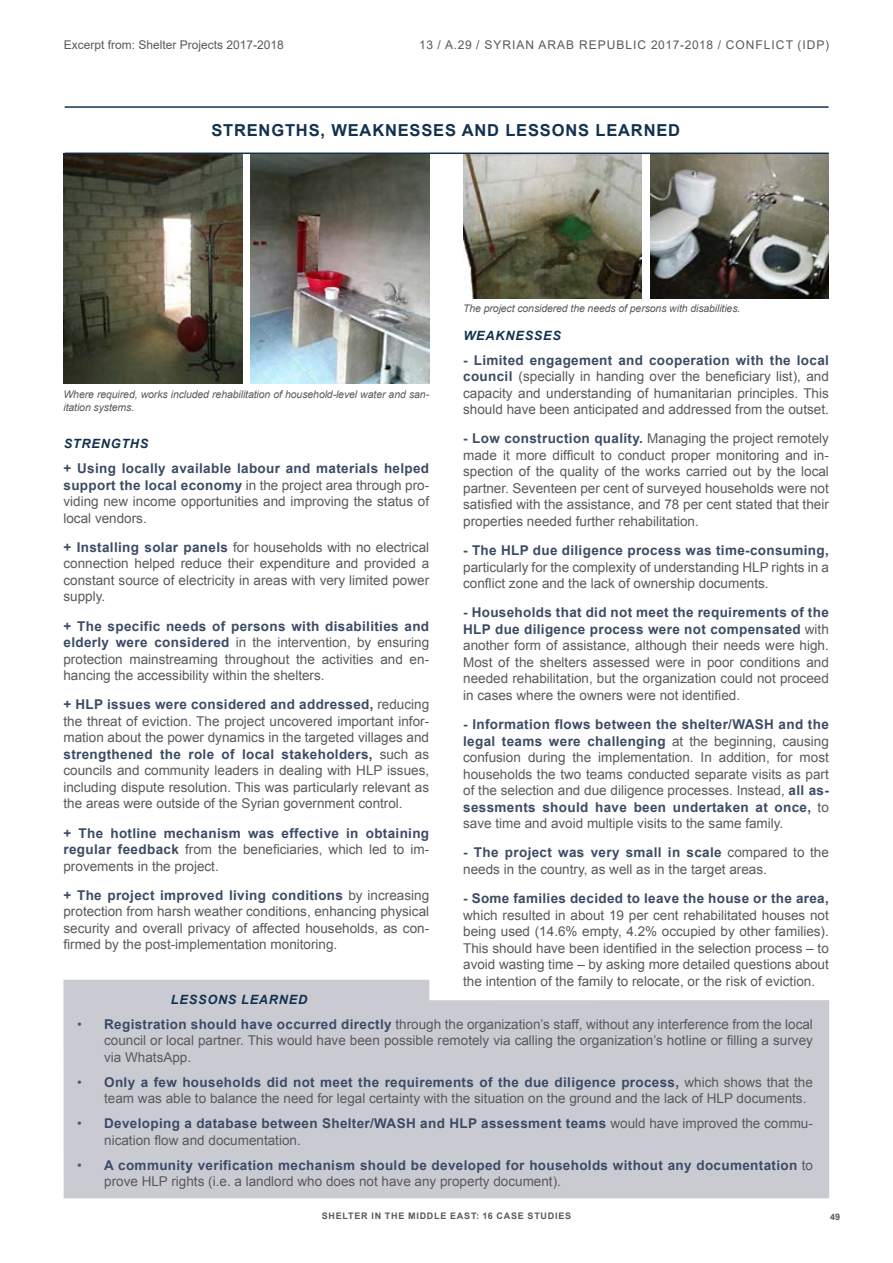
<style>
.page{position:relative;width:893px;height:1263px;background:#fff}
.page>*{position:absolute;margin:0;border:0;box-sizing:border-box;transform-origin:0 0}
.t1{font:700 16.5px "Arial";letter-spacing:.05em;color:#12314f}
.t2{font:13.5px/16.5px "Arial";color:#58595b;text-align:justify}
.t3{font:700 13.5px/16.5px "Arial";letter-spacing:.025em;color:#3c4b65}
.t4{font:italic 700 12.75px "Arial";letter-spacing:.06em;color:#12314f}
.t5{font:12px "Arial";color:#58595b}
.t6{font:700 12px "Arial";letter-spacing:.025em;color:#58595b}
.t7{font:12px "Arial";letter-spacing:.05em;color:#58595b}
.t8{font:italic 10.5px/12.6px "Arial";letter-spacing:-.01em;color:#58595b}
.t9{font:700 9px "Arial";letter-spacing:.085em;color:#58595b}
.s1{font-weight:700;color:#3c4b65}
.s2{font-weight:400;color:#58595b}
</style>
<div class="page">
<div style="left:63px;top:980px;width:766px;height:218px;background:#cacad3"></div>
<img style="left:463px;top:154px;width:179px;height:145px">
<img style="left:650px;top:154px;width:179px;height:144px">
<img style="left:63px;top:154px;width:179px;height:229px">
<img style="left:251px;top:154px;width:178px;height:229px">
<hr style="left:65px;top:106px;width:764px;height:2px;background:#12314f">
<hr style="left:65px;top:153px;width:764px;height:1px;background:#12314f">
<p class="t5" style="left:64px;top:36px;width:222px">Excerpt from: Shelter Projects 2017-2018</p>
<p class="t5" style="left:419px;top:36px;width:75px">13 / a.29 / syrian</p>
<p class="t5" style="left:538px;top:36px;width:10px">arab</p>
<p class="t5" style="left:579px;top:36px;width:10px">republic</p>
<p class="t7" style="left:651px;top:36px;width:85px">2017-2018 / conflict</p>
<p class="t5" style="left:797px;top:36px;width:13px">(idp</p>
<p class="t5" style="left:825px;top:36px;width:5px">)</p>
<p class="t1" style="left:211px;top:119px;width:470px">STRENGTHS, WEAKNESSES AND LESSONS LEARNED</p>
<p class="t8" style="left:63px;top:388px;width:367px">Where required, works included rehabilitation of household-level water and san&shy;itation systems.</p>
<p class="t4" style="left:64px;top:435px;width:86px">STRENGTHS</p>
<p class="t2" style="left:63px;top:460px;width:368px"><span class="s1">+ Using locally available labour and materials helped support the local economy</span> in the project area through pro&shy;viding new income opportunities and improving the status of local vendors.</p>
<p class="t2" style="left:63px;top:539px;width:367px"><span class="s1">+ Installing solar panels</span> for households with no electrical connection helped reduce their expenditure and provided a constant source of electricity in areas with very limited power supply.</p>
<p class="t2" style="left:63px;top:618px;width:367px"><span class="s1">+ The specific needs of persons with disabilities and elderly were considered</span> in the intervention, by ensuring protection mainstreaming throughout the activities and en&shy;hancing the accessibility within the shelters.</p>
<p class="t2" style="left:63px;top:696px;width:367px"><span class="s1">+ HLP issues were considered and addressed,</span> reducing the threat of eviction. the project uncovered important infor&shy;mation about the power dynamics in the targeted villages and <span class="s1">strengthened the role of local stakeholders,</span> such as councils and community leaders in dealing with HLP issues, including dispute resolution. this was particularly relevant as the areas were outside of the Syrian government control.</p>
<p class="t3" style="left:63px;top:825px;width:367px;text-align:justify">+ The hotline mechanism was effective in obtaining regular feedback <span class="s2">from the beneficiaries, which led to im&shy;provements in the project.</span></p>
<p class="t2" style="left:63px;top:887px;width:367px"><span class="s1">+ The project improved living conditions</span> by increasing protection from harsh weather conditions, enhancing physical security and overall privacy of affected households, as con&shy;firmed by the post-implementation monitoring.</p>
<p class="t8" style="left:463px;top:302px;width:279px">The project considered the needs of persons with disabilities.</p>
<p class="t4" style="left:463px;top:327px;width:99px">WEAKNESSES</p>
<p class="t2" style="left:463px;top:352px;width:367px"><span class="s1">- Limited engagement and cooperation with the local council</span> (specially in handing over the beneficiary list), and capacity and understanding of humanitarian principles. this should have been anticipated and addressed from the outset.</p>
<p class="t2" style="left:463px;top:430px;width:367px"><span class="s1">- Low construction quality.</span> Managing the project remotely made it more difficult to conduct proper monitoring and in&shy;spection of the quality of the works carried out by the local partner. Seventeen per cent of surveyed households were not satisfied with the assistance, and 78 per cent stated that their properties needed further rehabilitation.</p>
<p class="t3" style="left:463px;top:542px;width:367px">- The HLP due diligence process was time-consuming,</p>
<p class="t2" style="left:463px;top:559px;width:367px">particularly for the complexity of understanding HLP rights in a conflict zone and the lack of ownership documents.</p>
<p class="t2" style="left:463px;top:604px;width:367px"><span class="s1">- Households that did not meet the requirements of the HLP due diligence process were not compensated</span> with another form of assistance, although their needs were high.<br>Most of the shelters assessed were in poor conditions and needed rehabilitation, but the organization could not proceed in cases where the owners were not identified.</p>
<p class="t2" style="left:463px;top:716px;width:367px"><span class="s1">- Information flows between the shelter/WASH and the legal teams were challenging</span> at the beginning, causing confusion during the implementation. In addition, for most households the two teams conducted separate visits as part of the selection and due diligence processes. Instead, <span class="s1">all as&shy;sessments should have been undertaken at once,</span> to save time and avoid multiple visits to the same family.</p>
<p class="t2" style="left:463px;top:844px;width:367px"><span class="s1">- The project was very small in scale</span> compared to the needs in the country, as well as in the target areas.</p>
<p class="t3" style="left:463px;top:890px;width:367px">- Some families decided to leave the house or the area,</p>
<p class="t2" style="left:463px;top:907px;width:367px">which resulted in about 19 per cent rehabilitated houses not being used (14.6% empty, 4.2% occupied by other families).<br>This should have been identified in the selection process – to avoid wasting time – by asking more detailed questions about the intention of the family to relocate, or the risk of eviction.</p>
<p class="t4" style="left:171px;top:991px;width:138px">LESSONS LEARNED</p>
<p class="t2" style="left:104px;top:1016px;width:710px;text-indent:-27px">• <span class="s1">Registration should have occurred directly</span> through the organization’s staff, without any interference from the local council or local partner. This would have been possible remotely via calling the organization’s hotline or filling a survey via WhatsApp.</p>
<p class="t2" style="left:104px;top:1074px;width:710px;text-indent:-27px">• <span class="s1">Only a few households did not meet the requirements of the due diligence process,</span> which shows that the team was able to balance the need for legal certainty with the situation on the ground and the lack of HLP documents.</p>
<p class="t3" style="left:104px;top:1116px;width:710px;text-indent:-27px"><span class="s2">•</span> Developing a database between Shelter/WASH and HLP assessment teams <span class="s2">would have improved the commu&shy;nication flow and documentation.</span></p>
<p class="t3" style="left:104px;top:1157px;width:710px;text-indent:-27px"><span class="s2">•</span> A community verification mechanism should be developed for households without any documentation <span class="s2">to prove HLP rights (i.e. a landlord who does not have any property document).</span></p>
<p class="t6" style="left:373px;top:1203px;width:148px">www.shelterprojects.org</p>
<p class="t9" style="left:322px;top:1210px;width:251px">SHELTER IN THE MIDDLE EAST: 16 CASE STUDIES</p>
</div>
